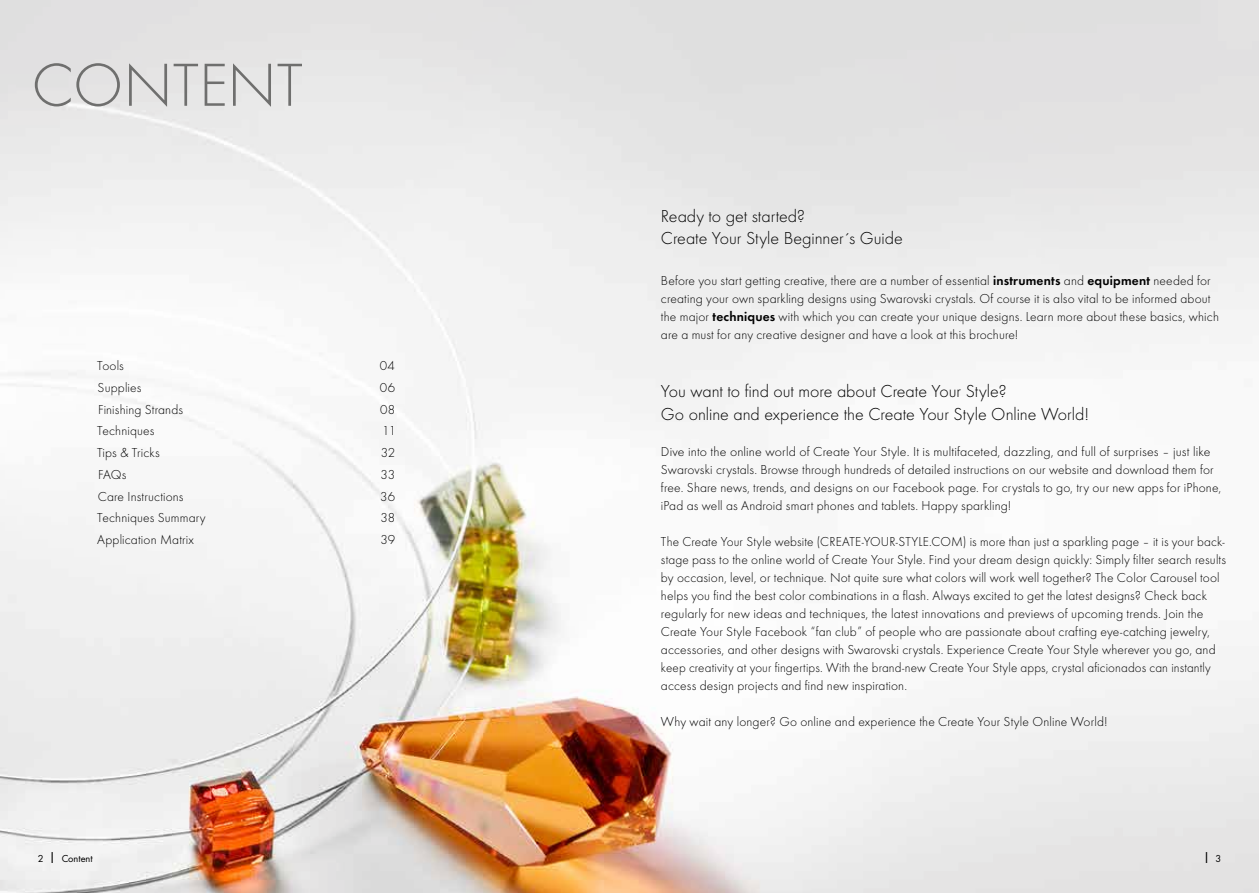
<style>
.page{position:relative;width:1259px;height:893px;background:#fff}
.page>*{position:absolute;margin:0;border:0;box-sizing:border-box;transform-origin:0 0}
.t1{font:300 63px "Futura";color:#6f6f6e}
.t2{font:300 18px/22.5px "Futura";color:#000}
.t3{font:15px "Futura Boo";color:#000}
.t4{font:300 13.5px/18px "Futura";letter-spacing:.01em;color:#000}
.t5{font:10.5px "Futura Boo";color:#000}
.s1{font-family:"Futura Dem";font-weight:400}
.s2{font-size:15px}
.s3{font-size:10.5px}
</style>
<div class="page">
<img style="left:0;top:0;width:1259px;height:893px">
<h1 class="t1" style="left:31px;top:45px;width:273px">CONTENT</h1>
<p class="t4" style="left:97px;top:356px;width:28px">Tools</p>
<p class="t4" style="left:380px;top:356px;width:17px">04</p>
<p class="t4" style="left:98px;top:378px;width:45px">Supplies</p>
<p class="t4" style="left:380px;top:378px;width:17px">06</p>
<p class="t4" style="left:98px;top:400px;width:86px">Finishing Strands</p>
<p class="t4" style="left:380px;top:400px;width:17px">08</p>
<p class="t4" style="left:97px;top:421px;width:59px">Techniques</p>
<p class="t4" style="left:382px;top:421px;width:16px">11</p>
<p class="t4" style="left:97px;top:443px;width:64px">Tips &amp; Tricks</p>
<p class="t4" style="left:381px;top:443px;width:16px">32</p>
<p class="t4" style="left:98px;top:465px;width:30px">FAQs</p>
<p class="t4" style="left:380px;top:465px;width:16px">33</p>
<p class="t4" style="left:98px;top:487px;width:87px">Care Instructions</p>
<p class="t4" style="left:380px;top:487px;width:16px">36</p>
<p class="t4" style="left:97px;top:508px;width:110px">Techniques Summary</p>
<p class="t4" style="left:380px;top:508px;width:16px">38</p>
<p class="t4" style="left:97px;top:530px;width:98px">Application Matrix</p>
<p class="t4" style="left:380px;top:530px;width:16px">39</p>
<h2 class="t2" style="left:661px;top:204px;width:243px">Ready to get started?<br>Create Your Style Beginner´s Guide</h2>
<p class="t4" style="left:661px;top:271px;width:559px">Before you start getting creative, there are a number of essential <span class="s1">instruments</span> and <span class="s1">equipment</span> needed for creating your own sparkling designs using Swarovski crystals. Of course it is also vital to be informed about the major <span class="s1">techniques</span> with which you can create your unique designs. Learn more about these basics, which are a must for any creative designer and have a look at this brochure!</p>
<h2 class="t2" style="left:661px;top:379px;width:429px">You want to find out more about Create Your Style?<br>Go online and experience the Create Your Style Online World!</h2>
<p class="t4" style="left:661px;top:442px;width:562px">Dive into the online world of Create Your Style. It is multifaceted, dazzling, and full of surprises – just like Swarovski crystals. Browse through hundreds of detailed instructions on our website and download them for free. Share news, trends, and designs on our Facebook page. For crystals to go, try our new apps for iPhone, iPad as well as Android smart phones and tablets. Happy sparkling!</p>
<p class="t4" style="left:661px;top:532px;width:566px">The Create Your Style website (CREATE-YOUR-STYLE.COM) is more than just a sparkling page – it is your back&shy;stage pass to the online world of Create Your Style. Find your dream design quickly: Simply filter search results by occasion, level, or technique. Not quite sure what colors will work well together? The Color Carousel tool helps you find the best color combinations in a flash. Always excited to get the latest designs? Check back regularly for new ideas and techniques, the latest innovations and previews of upcoming trends. Join the Create Your Style Facebook “fan club” of people who are passionate about crafting eye-catching jewelry, accessories, and other designs with Swarovski crystals. Experience Create Your Style wherever you go, and keep creativity at your fingertips. With the brand-new Create Your Style apps, crystal aficionados can instantly access design projects and find new inspiration.</p>
<p class="t4" style="left:661px;top:712px;width:448px">Why wait any longer? Go online and experience the Create Your Style Online World!</p>
<p class="t5" style="left:38px;top:851px;width:56px">2 <span class="s2">l</span> Content</p>
<p class="t3" style="left:1205px;top:848px;width:17px">l <span class="s3">3</span></p>
</div>
